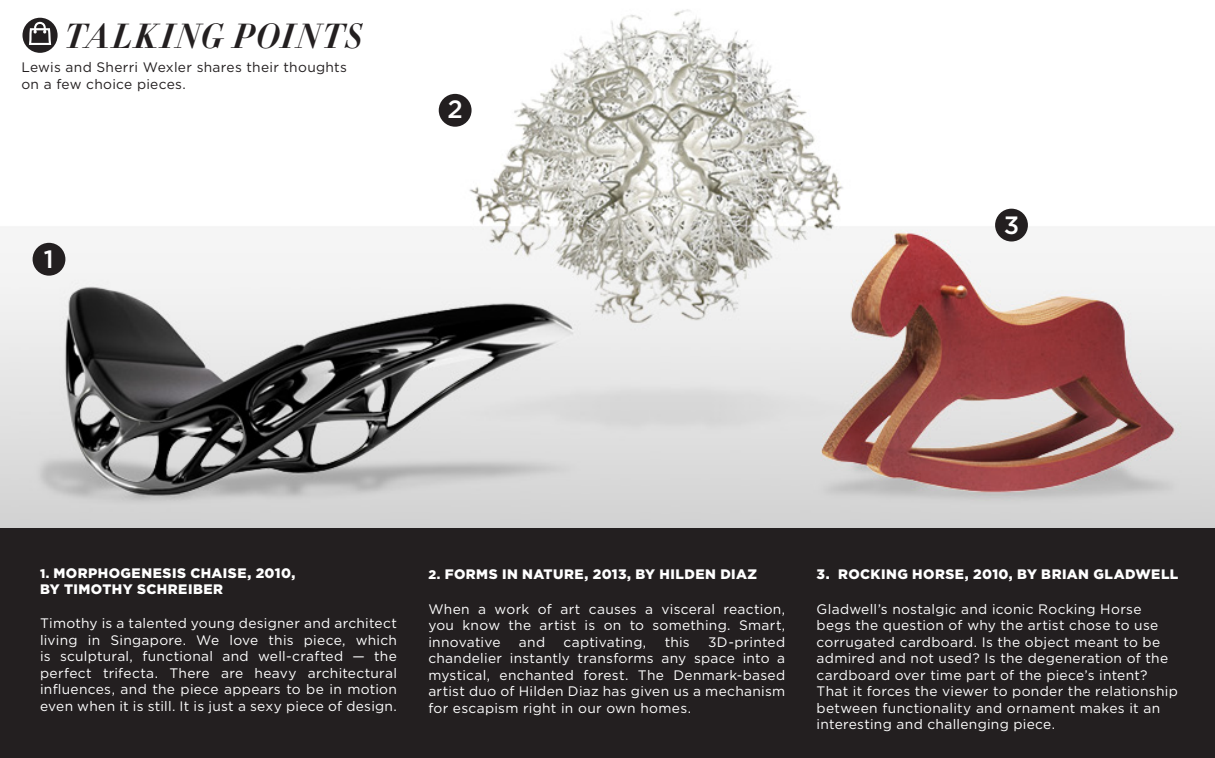
<style>
.page{position:relative;width:1215px;height:758px;background:#fff}
.page>*{position:absolute;margin:0;border:0;box-sizing:border-box;transform-origin:0 0}
.talking_points_heade{font:34.25px "Didot HTF B11 Bold Ital";letter-spacing:.03em;color:#231f20}
.talking_points_bold{font:500 25px "Gotham";color:#fff}
.talking_points_bold-2{font:13.75px/16.5px "Gotham";letter-spacing:.02em;color:#fff;text-align:justify}
.talking_points_bold-3{font:900 13.75px/16.2px "Gotham";letter-spacing:.03em;color:#fff}
.No_drop_caps{font:13.75px/16.5px "Gotham";letter-spacing:.02em;color:#231f20}
.s1{font-size:12.5px}
</style>
<div class="page">
<img style="left:0;top:9px;width:1215px;height:519px">
<div style="left:0;top:528px;width:1215px;height:229px;background:#231f20"></div>
<svg style="left:22px;top:18px;width:36px;height:35px"></svg>
<div style="left:33px;top:243px;width:32px;height:32px;background:#231f20;border-radius:50%"></div>
<div style="left:439px;top:94px;width:32px;height:33px;background:#231f20;border-radius:50%"></div>
<div style="left:995px;top:209px;width:33px;height:32px;background:#231f20;border-radius:50%"></div>
<p class="talking_points_heade" style="left:65px;top:14px;width:299px">TALKING POINTS</p>
<p class="No_drop_caps" style="left:21px;top:59px;width:327px">Lewis and Sherri Wexler shares their thoughts on a few choice pieces.</p>
<p class="talking_points_bold" style="left:44px;top:245px;width:11px">1</p>
<p class="talking_points_bold" style="left:447px;top:95px;width:17px">2</p>
<p class="talking_points_bold" style="left:1004px;top:211px;width:17px">3</p>
<p class="talking_points_bold-3" style="left:40px;top:564px;width:257px"><span class="s1">1.</span> MORPHOGENESIS CHAISE, 2010,<br>BY TIMOTHY SCHREIBER</p>
<p class="talking_points_bold-2" style="left:40px;top:615px;width:358px">Timothy is a talented young designer and architect living in Singapore. We love this piece, which is sculptural, functional and well-crafted — the perfect trifecta. There are heavy architectural influences, and the piece appears to be in motion even when it is still. It is just a sexy piece of design.</p>
<p class="talking_points_bold-3" style="left:428px;top:565px;width:330px"><span class="s1">2.</span> FORMS IN NATURE, 2013, BY HILDEN DIAZ</p>
<p class="talking_points_bold-2" style="left:428px;top:600px;width:358px">When a work of art causes a visceral reaction, you know the artist is on to something. Smart, innovative</p>
<p class="talking_points_bold-2" style="left:428px;top:633px;width:358px;text-indent:280px">3D-printed chandelier instantly transforms any space into a mystical, enchanted forest. The Denmark-based artist duo of Hilden Diaz has given us a mechanism for escapism right in our own homes.</p>
<p class="talking_points_bold-2" style="left:519px;top:633px;width:28px">and</p>
<p class="talking_points_bold-2" style="left:563px;top:633px;width:84px">captivating,</p>
<p class="talking_points_bold-2" style="left:665px;top:633px;width:27px">this</p>
<p class="talking_points_bold-3" style="left:817px;top:565px;width:363px">3. ROCKING HORSE, 2010, BY BRIAN GLADWELL</p>
<p class="talking_points_bold-2" style="left:817px;top:600px;width:363px;text-align:left">Gladwell’s nostalgic and iconic Rocking Horse begs the question of why the artist chose to use corrugated cardboard. Is the object meant to be admired and not used? Is the degeneration of the cardboard over time part of the piece’s intent?<br>That it forces the viewer to ponder the relationship between functionality and ornament makes it an interesting and challenging piece.</p>
</div>
